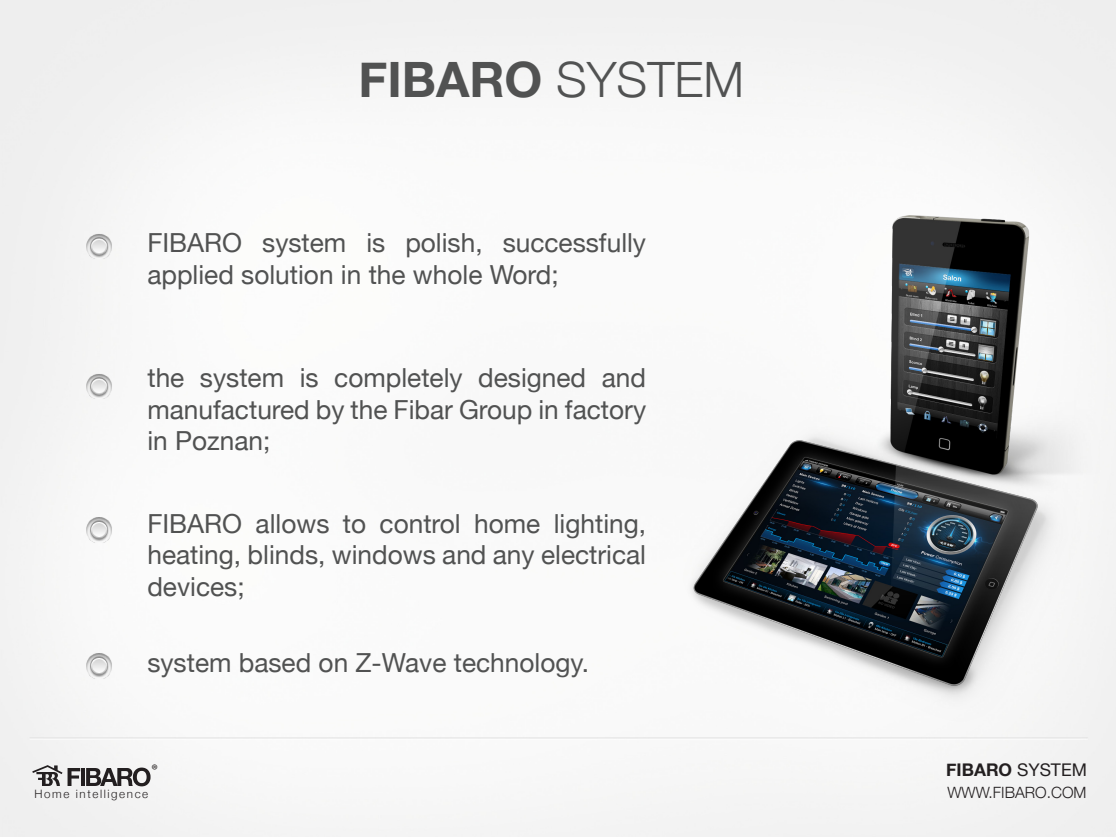
<style>
.page{position:relative;width:1116px;height:837px;background:#fff}
.page>*{position:absolute;margin:0;border:0;box-sizing:border-box;transform-origin:0 0}
.t1{font:700 48.75px "Helvetica Neue";color:#515252}
.t2{font:26.25px/31.5px "Helvetica Neue";color:#515252;text-align:justify}
.t3{font:700 17.48px "Helvetica Neue";color:#231f20}
.t4{font:300 15.52px "Helvetica Neue";color:#231f20}
.t5{font:15.38px "Myriad Pro";color:#231f20}
.t6{font:300 11.55px "Helvetica Neue";letter-spacing:.14em;color:#231f20}
.s1{font-weight:300}
.s2{font-weight:400}
</style>
<div class="page">
<img style="left:683px;top:215px;width:433px;height:507px">
<svg style="left:32px;top:765px;width:30px;height:21px"></svg>
<svg style="left:68px;top:768px;width:12px;height:18px"></svg>
<hr style="left:81px;top:768px;width:4px;height:18px;background:#231f20">
<svg style="left:86px;top:768px;width:65px;height:18px"></svg>
<img style="left:84px;top:230px;width:32px;height:34px">
<img style="left:84px;top:370px;width:32px;height:34px">
<img style="left:84px;top:514px;width:32px;height:34px">
<img style="left:84px;top:650px;width:32px;height:34px">
<h1 class="t1" style="left:358px;top:36px;width:387px">FIBARO <span class="s1">SYSTEM</span></h1>
<p class="t2" style="left:147px;top:225px;width:500px">FIBARO system is polish, successfully applied solution in the whole Word;</p>
<p class="t2" style="left:147px;top:360px;width:500px">the system is completely designed and manufactured by the Fibar Group in factory in Poznan;</p>
<p class="t2" style="left:147px;top:506px;width:500px">FIBARO allows to control home lighting, heating, blinds, windows and any electrical devices;</p>
<p class="t2" style="left:147px;top:645px;width:443px">system based on Z-Wave technology.</p>
<p class="t5" style="left:152px;top:760px;width:8px">®</p>
<p class="t3" style="left:946px;top:754px;width:142px">FIBARO <span class="s2">SYSTEM</span></p>
<p class="t4" style="left:947px;top:779px;width:140px">WWW.FIBARO.COM</p>
<p class="t6" style="left:34px;top:785px;width:115px">Home intelligence</p>
</div>
